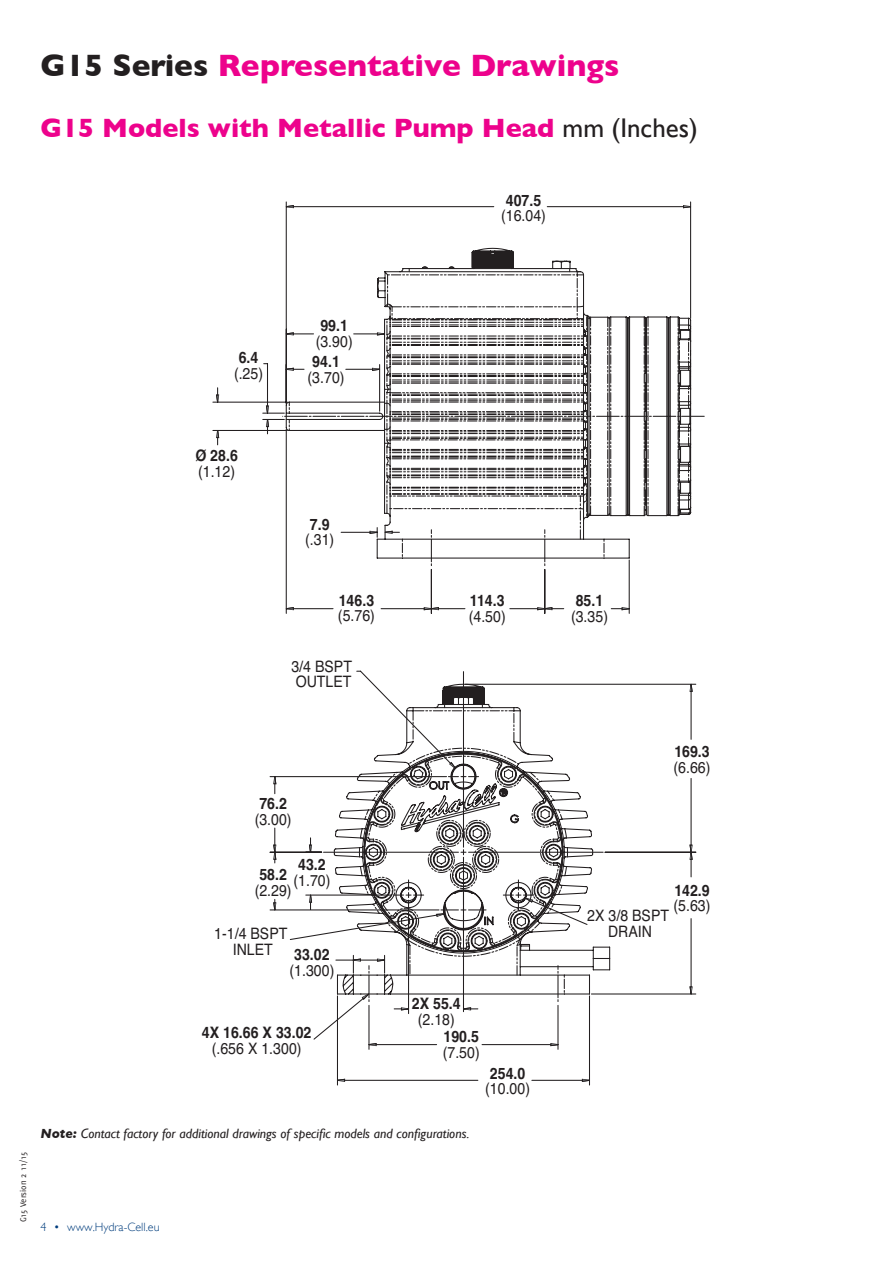
<style>
.page{position:relative;width:893px;height:1263px;background:#fff}
.page>*{position:absolute;margin:0;border:0;box-sizing:border-box;transform-origin:0 0}
.t1{font:700 31.5px "Gill Sans";color:#ed028c}
.t2{font:700 27px "Gill Sans";color:#ed028c}
.t3{font:15.75px/15.8px "Helvetica";color:#231f20;scale:.9 1}
.t4{font:700 15.75px/15.8px "Helvetica";color:#231f20;text-align:center;scale:.9 1}
.t5{font:italic 13.5px "Gill Sans";color:#231f20}
.t6{font:300 12px "Gill Sans";color:#013d7d}
.t7{font:9px "Delicious";color:#231f20}
.s1{color:#231f20}
.s2{font-weight:400;color:#231f20}
.s3{font-weight:700}
.s4{font-weight:400}
</style>
<div class="page">
<svg style="left:215px;top:204px;width:490px;height:410px"></svg>
<svg style="left:285px;top:247px;width:407px;height:312px"></svg>
<svg style="left:603px;top:539px;width:1px;height:19px"></svg>
<svg style="left:402px;top:539px;width:1px;height:19px"></svg>
<svg style="left:283px;top:304px;width:421px;height:213px"></svg>
<svg style="left:386px;top:271px;width:202px;height:234px"></svg>
<svg style="left:388px;top:250px;width:189px;height:25px"></svg>
<svg style="left:408px;top:267px;width:179px;height:273px"></svg>
<svg style="left:269px;top:670px;width:424px;height:412px"></svg>
<svg style="left:333px;top:683px;width:278px;height:312px"></svg>
<svg style="left:358px;top:703px;width:211px;height:300px"></svg>
<svg style="left:364px;top:687px;width:199px;height:265px"></svg>
<p class="t1" style="left:40px;top:47px;width:580px"><span class="s1">G15 Series</span> Representative Drawings</p>
<p class="t2" style="left:40px;top:112px;width:659px">G15 Models with Metallic Pump Head <span class="s2">mm (Inches)</span></p>
<p class="t3" style="left:501px;top:193px;width:51px"><span class="s3">407.5 </span>(16.04)</p>
<p class="t3" style="left:234px;top:350px;width:34px"><span class="s3">6.4 </span>(.25)</p>
<p class="t3" style="left:316px;top:318px;width:43px"><span class="s3">99.1 </span>(3.90)</p>
<p class="t3" style="left:308px;top:354px;width:43px"><span class="s3">94.1 </span>(3.70)</p>
<p class="t3" style="left:195px;top:448px;width:49px"><span class="s3">Ø 28.6 </span>(1.12)</p>
<p class="t3" style="left:305px;top:517px;width:34px"><span class="s3">7.9 </span>(.31)</p>
<p class="t3" style="left:338px;top:593px;width:43px"><span class="s3">146.3 </span>(5.76)</p>
<p class="t3" style="left:469px;top:593px;width:43px"><span class="s3">114.3 </span>(4.50)</p>
<p class="t3" style="left:571px;top:593px;width:43px"><span class="s3">85.1 </span>(3.35)</p>
<p class="t3" style="left:291px;top:659px;width:69px">3/4 BSPT<br>OUTLET</p>
<p class="t7" style="left:18px;top:1222px;width:72px;rotate:-90deg">G15 Version 2 11/15</p>
<p class="t3" style="left:255px;top:796px;width:43px"><span class="s3">76.2 </span>(3.00)</p>
<p class="t3" style="left:293px;top:857px;width:43px"><span class="s3">43.2 </span>(1.70)</p>
<p class="t3" style="left:255px;top:867px;width:43px"><span class="s3">58.2 </span>(2.29)</p>
<p class="t3" style="left:214px;top:926px;width:83px;text-align:center">1-1/4 BSPT<br>INLET</p>
<p class="t3" style="left:289px;top:947px;width:51px"><span class="s3">33.02 </span>(1.300)</p>
<p class="t4" style="left:202px;top:1025px;width:123px">4X 16.66 X 33.02 <span class="s4">(.656 X 1.300)</span></p>
<p class="t4" style="left:412px;top:996px;width:56px">2X 55.4 <span class="s4">(2.18)</span></p>
<p class="t3" style="left:443px;top:1029px;width:43px"><span class="s3">190.5 </span>(7.50)</p>
<p class="t3" style="left:485px;top:1066px;width:51px"><span class="s3">254.0 </span>(10.00)</p>
<p class="t5" style="left:40px;top:1126px;width:431px"><span class="s3">Note:</span> Contact factory for additional drawings of specific models and configurations.</p>
<p class="t6" style="left:40px;top:1220px;width:121px">4 • www.Hydra-Cell.eu</p>
<p class="t3" style="left:673px;top:744px;width:43px"><span class="s3">169.3 </span>(6.66)</p>
<p class="t3" style="left:673px;top:883px;width:43px"><span class="s3">142.9 </span>(5.63)</p>
<p class="t3" style="left:587px;top:908px;width:93px;text-align:center">2X 3/8 BSPT<br>DRAIN</p>
</div>
